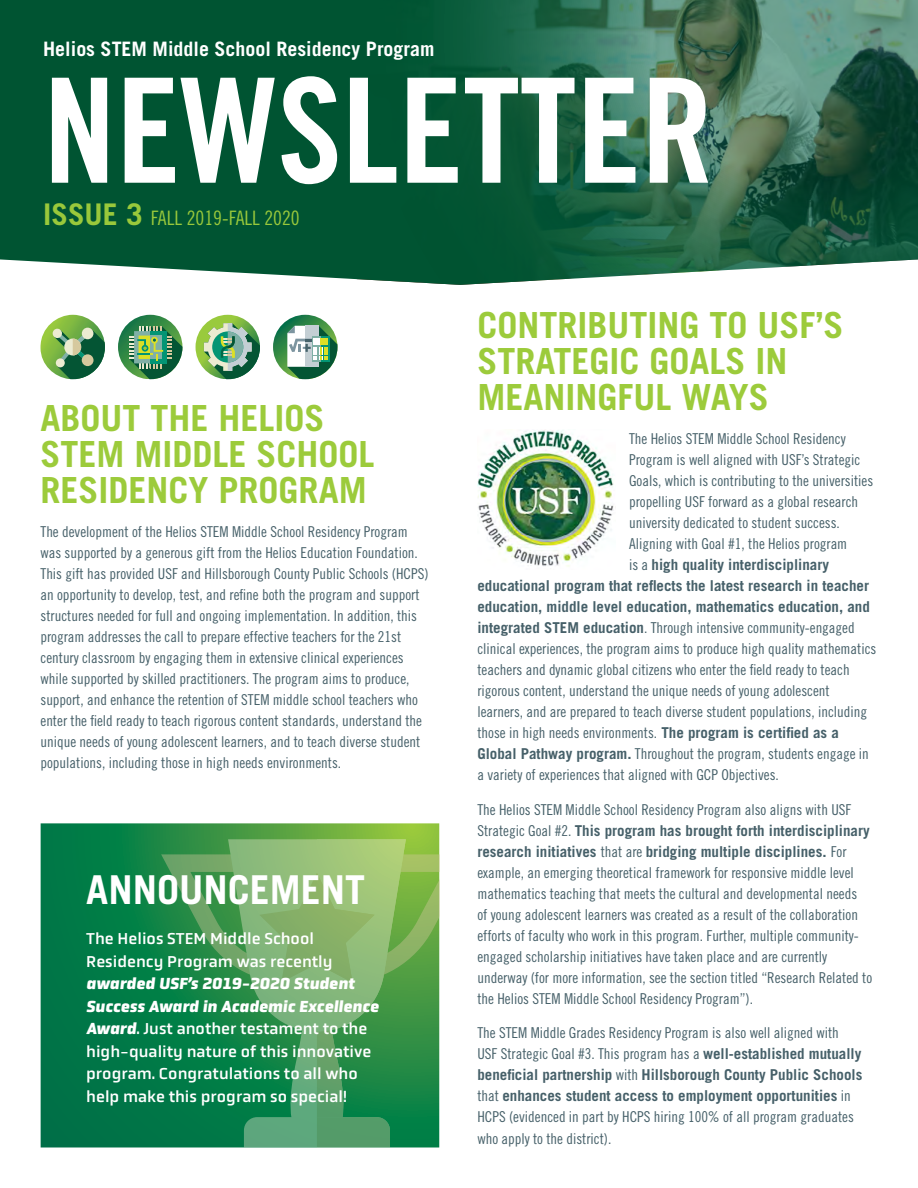
<style>
.page{position:relative;width:918px;height:1188px;background:#fff}
.page>*{position:absolute;margin:0;border:0;box-sizing:border-box;transform-origin:0 0}
.t1{font:145.5px "Trade Gothic LT Std Bd Cn 20";color:#fff}
.t2{font:700 39.75px "Trade Gothic LT Std";color:#fff}
.t3{font:700 36px/36px "Trade Gothic LT Std";color:#9ccb3b}
.t4{font:700 19.95px "Trade Gothic LT Std";color:#fff}
.t5{font:19.95px "Trade Gothic LT Std Cn 18";color:#99c83b}
.t6{font:16.2px/22.5px "Obvia";color:#fff}
.t7{font:15px/21px "Trade Gothic LT Std Cn 18";color:#466069}
.t8{font:700 15px/21px "Trade Gothic LT Std";color:#466069}
.s1{font-family:"Trade Gothic LT Std";font-weight:700;font-size:29.85px}
.s2{font-weight:900;font-style:italic}
.s3{font-family:"Trade Gothic LT Std Cn 18";font-weight:400}
.s4{font-family:"Trade Gothic LT Std";font-weight:700}
</style>
<div class="page">
<svg style="left:41px;top:823px;width:398px;height:325px;background:#0c7e47"></svg>
<svg style="left:161px;top:839px;width:278px;height:308px;background:#4d9d5b"></svg>
<svg style="left:0;top:0;width:918px;height:285px;background:#206548"></svg>
<svg style="left:41px;top:315px;width:64px;height:64px"></svg>
<div style="left:56px;top:358px;width:9px;height:9px;background:#ecebd1;border-radius:50%"></div>
<div style="left:82px;top:328px;width:11px;height:11px;background:#ecebd1;border-radius:50%"></div>
<div style="left:53px;top:329px;width:9px;height:9px;background:#ecebd1;border-radius:50%"></div>
<div style="left:82px;top:354px;width:12px;height:12px;background:#d6c99e;border-radius:50%"></div>
<svg style="left:118px;top:315px;width:65px;height:64px"></svg>
<svg style="left:196px;top:315px;width:64px;height:64px"></svg>
<svg style="left:273px;top:315px;width:65px;height:64px"></svg>
<img style="left:477px;top:430px;width:137px;height:137px">
<h3 class="t4" style="left:43px;top:37px;width:393px">Helios STEM Middle School Residency Program</h3>
<h1 class="t1" style="left:43px;top:42px;width:672px">NEWSLETTER</h1>
<h3 class="t5" style="left:43px;top:206px;width:258px"><span class="s1">ISSUE 3</span> FALL 2019-FALL 2020</h3>
<h3 class="t3" style="left:40px;top:400px;width:336px">ABOUT THE HELIOS<br>STEM MIDDLE SCHOOL<br>RESIDENCY PROGRAM</h3>
<p class="t7" style="left:40px;top:521px;width:390px">The development of the Helios STEM Middle School Residency Program was supported by a generous gift from the Helios Education Foundation.<br>This gift has provided USF and Hillsborough County Public Schools (HCPS) an opportunity to develop, test, and refine both the program and support structures needed for full and ongoing implementation. In addition, this program addresses the call to prepare effective teachers for the 21st century classroom by engaging them in extensive clinical experiences while supported by skilled practitioners. The program aims to produce, support, and enhance the retention of STEM middle school teachers who enter the field ready to teach rigorous content standards, understand the unique needs of young adolescent learners, and to teach diverse student populations, including those in high needs environments.</p>
<h2 class="t2" style="left:86px;top:866px;width:280px">ANNOUNCEMENT</h2>
<p class="t6" style="left:86px;top:927px;width:248px">The Helios STEM Middle School<br>Residency Program was recently</p>
<p class="t6" style="left:86px;top:972px;width:294px"><span class="s2">awarded USF’s 2019-2020 Student Success Award in Academic Excellence Award</span>. Just another testament to the high-quality nature of this innovative program. Congratulations to all who help make this program so special!</p>
<h3 class="t3" style="left:477px;top:306px;width:368px">CONTRIBUTING TO USF’S<br>STRATEGIC GOALS IN<br>MEANINGFUL WAYS</h3>
<p class="t7" style="left:629px;top:428px;width:246px">The Helios STEM Middle School Residency Program is well aligned with USF’s Strategic Goals, which is contributing to the universities propelling USF forward as a global research university dedicated to student success.<br>Aligning with Goal #1, the Helios program</p>
<p class="t8" style="left:477px;top:554px;width:394px;text-indent:152px"><span class="s3">is a</span> high quality interdisciplinary educational program that reflects the latest research in teacher education, middle level education, mathematics education, and</p>
<p class="t7" style="left:477px;top:617px;width:401px"><span class="s4">integrated STEM education</span>. Through intensive community-engaged clinical experiences, the program aims to produce high quality mathematics teachers and dynamic global citizens who enter the field ready to teach rigorous content, understand the unique needs of young adolescent learners, and are prepared to teach diverse student populations, including those in high needs environments. <span class="s4">The program is certified as a Global Pathway program.</span> Throughout the program, students engage in a variety of experiences that aligned with GCP Objectives.</p>
<p class="t7" style="left:477px;top:799px;width:376px">The Helios STEM Middle School Residency Program also aligns with USF</p>
<p class="t8" style="left:477px;top:820px;width:394px"><span class="s3">Strategic Goal #2.</span> This program has brought forth interdisciplinary research initiatives <span class="s3">that are</span> bridging multiple disciplines. <span class="s3">For</span></p>
<p class="t7" style="left:477px;top:862px;width:396px">example, an emerging theoretical framework for responsive middle level mathematics teaching that meets the cultural and developmental needs<br>of young adolescent learners was created as a result of the collaboration efforts of faculty who work in this program. Further, multiple community&shy;engaged scholarship initiatives have taken place and are currently underway (for more information, see the section titled “Research Related to the Helios STEM Middle School Residency Program”).</p>
<p class="t7" style="left:477px;top:1022px;width:386px">The STEM Middle Grades Residency Program is also well aligned with<br>USF Strategic Goal #3. This program has a <span class="s4">well-established mutually</span></p>
<p class="t8" style="left:477px;top:1064px;width:387px">beneficial partnership <span class="s3">with</span> Hillsborough County Public Schools <span class="s3">that</span> enhances student access to employment opportunities <span class="s3">in</span></p>
<p class="t7" style="left:477px;top:1106px;width:378px;line-height:21.6px">HCPS (evidenced in part by HCPS hiring 100% of all program graduates who apply to the district).</p>
</div>
